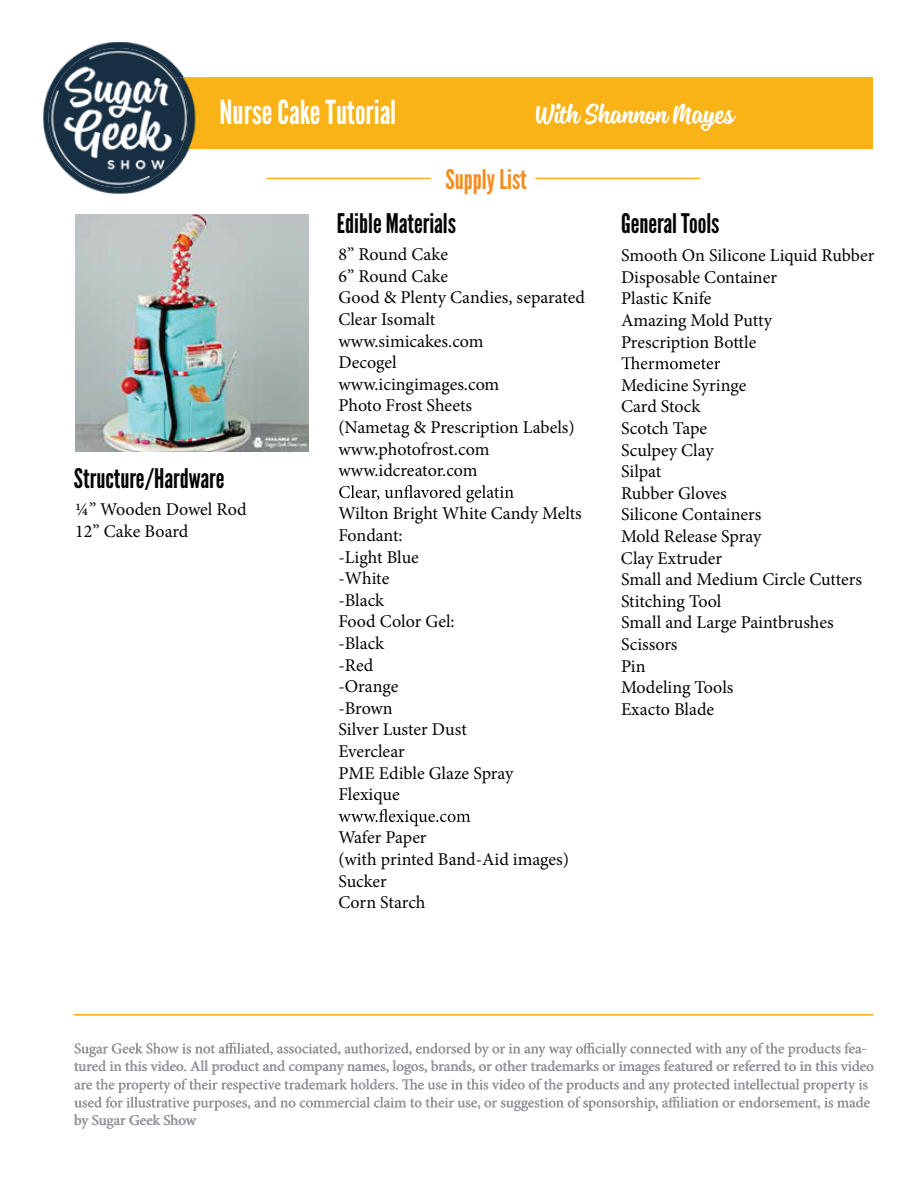
<style>
.page{position:relative;width:918px;height:1188px;background:#fff}
.page>*{position:absolute;margin:0;border:0;box-sizing:border-box;transform-origin:0 0}
.t1{font:33px "League Gothic";color:#fff}
.t2{font:33px "Sanelma";color:#fff}
.t3{font:27px "League Gothic";color:#040503}
.t4{font:27px "League Gothic";color:#f68c1f}
.t5{font:18px/21.6px "Minion Pro";color:#040503}
.t6{font:15px/18px "Minion Pro";color:#939699}
</style>
<div class="page">
<hr style="left:74px;top:1014px;width:800px;height:1px;background:#fab316">
<div style="left:63px;top:77px;width:810px;height:72px;background:#fab316"></div>
<img style="left:43px;top:42px;width:147px;height:152px">
<img style="left:188px;top:77px;width:20px;height:72px">
<img style="left:49px;top:48px;width:139px;height:139px">
<hr style="left:267px;top:178px;width:164px;height:1px;background:#fab316">
<hr style="left:536px;top:178px;width:164px;height:1px;background:#fab316">
<svg style="left:74px;top:1043px;width:788px;height:14px"></svg>
<svg style="left:74px;top:1079px;width:796px;height:32px"></svg>
<img style="left:75px;top:214px;width:233px;height:238px">
<svg style="left:622px;top:356px;width:98px;height:13px"></svg>
<svg style="left:339px;top:485px;width:175px;height:17px"></svg>
<svg style="left:339px;top:809px;width:131px;height:17px"></svg>
<h1 class="t1" style="left:220px;top:92px;width:178px">Nurse Cake Tutorial</h1>
<h1 class="t2" style="left:536px;top:93px;width:199px">With Shannon Mayes</h1>
<h2 class="t4" style="left:446px;top:164px;width:83px">Supply List</h2>
<h2 class="t3" style="left:74px;top:462px;width:152px">Structure/Hardware</h2>
<p class="t5" style="left:75px;top:499px;width:173px">¼” Wooden Dowel Rod<br>12” Cake Board</p>
<h2 class="t3" style="left:337px;top:207px;width:121px">Edible Materials</h2>
<h2 class="t3" style="left:621px;top:207px;width:100px">General Tools</h2>
<p class="t5" style="left:338px;top:244px;width:248px">8” Round Cake<br>6” Round Cake<br>Good &amp; Plenty Candies, separated<br>Clear Isomalt<br>www.simicakes.com<br>Decogel<br>www.icingimages.com<br>Photo Frost Sheets<br>(Nametag &amp; Prescription Labels) www.photofrost.com www.idcreator.com</p>
<p class="t5" style="left:338px;top:503px;width:245px">Wilton Bright White Candy Melts<br>Fondant:<br>-Light Blue<br>-White<br>-Black<br>Food Color Gel:<br>-Black<br>-Red<br>-Orange<br>-Brown<br>Silver Luster Dust<br>Everclear<br>PME Edible Glaze Spray<br>Flexique</p>
<p class="t5" style="left:338px;top:827px;width:232px">Wafer Paper<br>(with printed Band-Aid images)<br>Sucker<br>Corn Starch</p>
<p class="t5" style="left:621px;top:245px;width:255px">Smooth On Silicone Liquid Rubber<br>Disposable Container<br>Plastic Knife<br>Amazing Mold Putty<br>Prescription Bottle</p>
<p class="t5" style="left:621px;top:374px;width:243px">Medicine Syringe<br>Card Stock<br>Scotch Tape<br>Sculpey Clay<br>Silpat<br>Rubber Gloves<br>Silicone Containers<br>Mold Release Spray<br>Clay Extruder<br>Small and Medium Circle Cutters<br>Stitching Tool<br>Small and Large Paintbrushes<br>Scissors<br>Pin<br>Modeling Tools<br>Exacto Blade</p>
<p class="t6" style="left:74px;top:1040px;width:801px;text-indent:788px">- tured in this video. All product and company names, logos, brands, or other trademarks or images featured or referred to in this video</p>
<p class="t6" style="left:74px;top:1112px;width:124px">by Sugar Geek Show</p>
</div>
